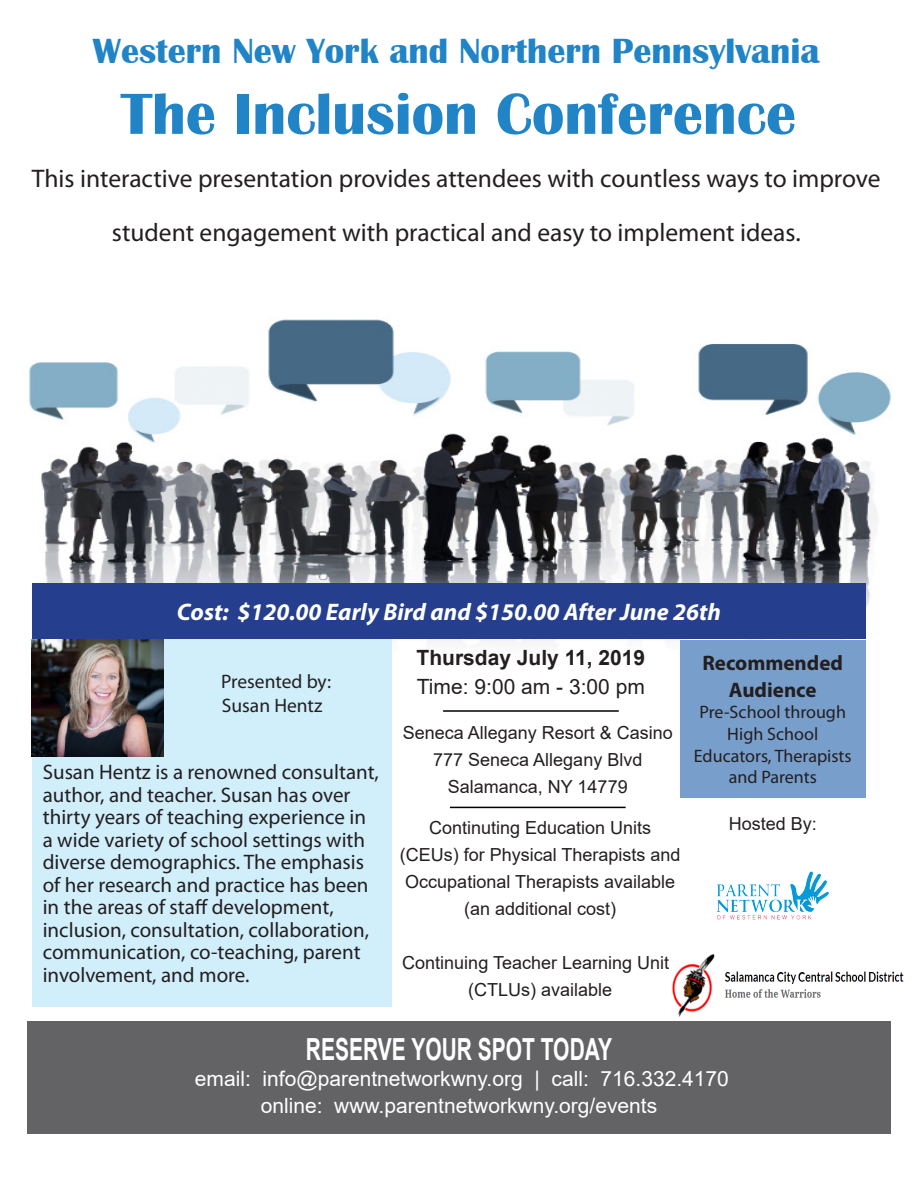
<style>
.page{position:relative;width:918px;height:1188px;background:#fff}
.page>*{position:absolute;margin:0;border:0;box-sizing:border-box;transform-origin:0 0}
.t1{font:700 60px "Britannic";color:#2084c6}
.t2{font:700 36px "Britannic";color:#2084c6}
.t3{font:700 30.45px "Arial";color:#fff;scale:.69 1}
.t4{font:25.5px/54px "Myriad Pro";color:#231f20;text-align:center}
.t5{font:italic 700 24px "Myriad Pro";color:#fff}
.t6{font:21px/22.5px "Myriad Pro";color:#231f20}
.t7{font:21px/27px "Arial";color:#fff;text-align:center}
.t8{font:700 21px/27px "Myriad Pro";color:#231f20;text-align:center}
.t9{font:700 21px "Arial";color:#231f20}
.t10{font:21px "Arial";color:#231f20}
.t11{font:19.5px "Myriad Pro";color:#231f20}
.t12{font:18px/27px "Arial";color:#231f20;text-align:center}
.t13{font:18px/21.6px "Myriad Pro";color:#231f20;text-align:center}
</style>
<div class="page">
<img style="left:29px;top:319px;width:862px;height:325px">
<div style="left:32px;top:639px;width:360px;height:367px;background:#d1eefb"></div>
<div style="left:27px;top:1022px;width:864px;height:112px;background:#636366"></div>
<img style="left:717px;top:871px;width:112px;height:49px">
<div style="left:680px;top:640px;width:186px;height:157px;background:#789ecc"></div>
<hr style="left:443px;top:710px;width:176px;height:2px;background:#000">
<div style="left:32px;top:584px;width:834px;height:55px;background:#253f8e"></div>
<hr style="left:450px;top:807px;width:176px;height:1px;background:#000">
<img style="left:672px;top:954px;width:232px;height:63px">
<img style="left:31px;top:640px;width:132px;height:116px">
<p class="t2" style="left:93px;top:31px;width:728px">Western New York and Northern Pennsylvania</p>
<p class="t1" style="left:121px;top:80px;width:677px">The Inclusion Conference</p>
<p class="t4" style="left:32px;top:151px;width:850px">This interactive presentation provides attendees with countless ways to improve student engagement with practical and easy to implement ideas.</p>
<p class="t5" style="left:177px;top:596px;width:546px">Cost: $120.00 Early Bird and $150.00 After June 26th</p>
<p class="t11" style="left:221px;top:669px;width:112px">Presented by:</p>
<p class="t11" style="left:222px;top:693px;width:102px">Susan Hentz</p>
<p class="t6" style="left:43px;top:761px;width:338px">Susan Hentz is a renowned consultant, author, and teacher. Susan has over thirty years of teaching experience in a wide variety of school settings with diverse demographics. The emphasis of her research and practice has been in the areas of staff development, inclusion, consultation, collaboration, communication, co-teaching, parent involvement, and more.</p>
<p class="t9" style="left:417px;top:643px;width:230px">Thursday July 11, 2019</p>
<p class="t10" style="left:417px;top:672px;width:229px">Time: 9:00 am - 3:00 pm</p>
<p class="t12" style="left:403px;top:719px;width:272px">Seneca Allegany Resort &amp; Casino</p>
<p class="t12" style="left:433px;top:746px;width:211px">777 Seneca Allegany Blvd</p>
<p class="t12" style="left:448px;top:773px;width:181px">Salamanca, NY 14779</p>
<p class="t12" style="left:400px;top:814px;width:282px">Continuting Education Units (CEUs) for Physical Therapists and<br>Occupational Therapists available (an additional cost)</p>
<p class="t12" style="left:402px;top:949px;width:277px">Continuing Teacher Learning Units (CTLUs) available</p>
<p class="t8" style="left:703px;top:649px;width:142px">Recommended<br>Audience</p>
<p class="t13" style="left:700px;top:701px;width:148px">Pre-School through<br>High School</p>
<p class="t13" style="left:694px;top:744px;width:159px">Educators, Therapists and Parents</p>
<p class="t12" style="left:729px;top:811px;width:90px">Hosted By:</p>
<p class="t3" style="left:306px;top:1028px;width:445px">RESERVE YOUR SPOT TODAY</p>
<p class="t7" style="left:195px;top:1065px;width:536px">email: info@parentnetworkwny.org | call: 716.332.4170 online: www.parentnetworkwny.org/events</p>
</div>
